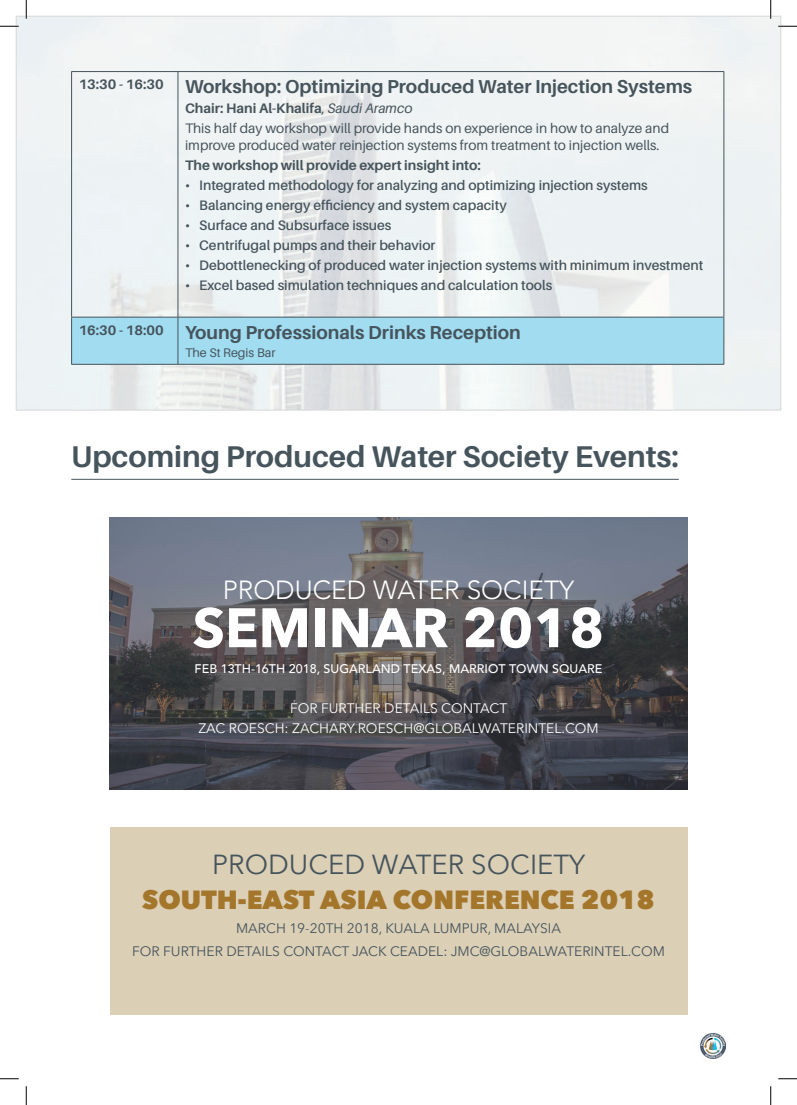
<style>
.page{position:relative;width:797px;height:1105px;background:#fff}
.page>*{position:absolute;margin:0;border:0;box-sizing:border-box;transform-origin:0 0}
.t1{font:700 55px "Avenir Next";color:#fff}
.t2{font:700 30px "Aileron";color:#46545c}
.t3{font:27.5px "Avenir Next";color:#46545c}
.t4{font:800 26.25px "Avenir Next";color:#a4762b}
.t5{font:300 26.25px "Avenir";color:#fff}
.t6{font:700 18.75px "Aileron";color:#46545c}
.t7{font:600 13.75px "Aileron";color:#46545c}
.t8{font:13.75px/20px "Aileron";color:#46545c}
.t9{font:13.75px/23.6px "Avenir Next";color:#46545c;text-align:center}
.t10{font:13.75px/20px "Avenir Next";color:#fff;text-align:center}
.t11{font:700 13.75px "Aileron";color:#46545c}
.t12{font:500 12.5px "Avenir";color:#fff}
.t13{font:12.5px "Aileron";color:#46545c}
.s1{font-weight:700}
.s2{font-style:italic}
</style>
<div class="page">
<svg style="left:16px;top:16px;width:765px;height:395px;fill:#edf3f3"></svg>
<div style="left:72px;top:318px;width:651px;height:46px;background:#a1dcf1"></div>
<hr style="left:71px;top:71px;width:107px;height:1px;background:#46545c">
<hr style="left:71px;top:72px;width:1px;height:245px;background:#46545c">
<hr style="left:178px;top:71px;width:546px;height:1px;background:#46545c">
<hr style="left:178px;top:72px;width:1px;height:245px;background:#46545c">
<hr style="left:723px;top:72px;width:1px;height:245px;background:#46545c">
<hr style="left:71px;top:317px;width:107px;height:1px;background:#46545c">
<hr style="left:71px;top:317px;width:1px;height:47px;background:#46545c">
<hr style="left:178px;top:317px;width:546px;height:1px;background:#46545c">
<hr style="left:178px;top:317px;width:1px;height:47px;background:#46545c">
<hr style="left:723px;top:317px;width:1px;height:47px;background:#46545c">
<hr style="left:71px;top:364px;width:107px;height:1px;background:#46545c">
<hr style="left:178px;top:364px;width:546px;height:1px;background:#46545c">
<img style="left:700px;top:1034px;width:25px;height:25px">
<hr style="left:71px;top:479px;width:607px;height:1px;background:#46545c">
<img style="left:110px;top:517px;width:577px;height:272px">
<div style="left:110px;top:827px;width:577px;height:188px;background:#dbcfb6"></div>
<svg style="left:0;top:25px;width:19px;height:2px"></svg>
<svg style="left:778px;top:25px;width:19px;height:2px"></svg>
<svg style="left:0;top:1078px;width:19px;height:1px"></svg>
<svg style="left:778px;top:1078px;width:19px;height:1px"></svg>
<svg style="left:25px;top:0;width:2px;height:19px"></svg>
<svg style="left:25px;top:1086px;width:2px;height:19px"></svg>
<svg style="left:770px;top:0;width:1px;height:19px"></svg>
<svg style="left:770px;top:1086px;width:1px;height:19px"></svg>
<h3 class="t6" style="left:79px;top:76px;width:615px"><sup>13:30</sup> <sup>-</sup> <sup>16:30</sup> Workshop: Optimizing Produced Water Injection Systems</h3>
<p class="t8" style="left:185px;top:99px;width:485px"><span class="s1">Chair: Hani Al-Khalifa</span>, <span class="s2">Saudi Aramco<br></span>This half day workshop will provide hands on experience in how to analyze and</p>
<p class="t8" style="left:185px;top:135px;width:476px">improve produced water reinjection systems from treatment to injection wells.</p>
<p class="t11" style="left:185px;top:157px;width:297px">The workshop will provide expert insight into:</p>
<p class="t7" style="left:185px;top:177px;width:464px">• Integrated methodology for analyzing and optimizing injection systems</p>
<p class="t7" style="left:185px;top:197px;width:323px">• Balancing energy efficiency and system capacity</p>
<p class="t7" style="left:185px;top:218px;width:208px">• Surface and Subsurface issues</p>
<p class="t7" style="left:185px;top:238px;width:252px">• Centrifugal pumps and their behavior</p>
<p class="t7" style="left:185px;top:258px;width:520px">• Debottlenecking of produced water injection systems with minimum investment</p>
<p class="t7" style="left:185px;top:278px;width:369px">• Excel based simulation techniques and calculation tools</p>
<h3 class="t6" style="left:79px;top:322px;width:443px"><sup>16:30</sup> <sup>-</sup> <sup>18:00</sup> Young Professionals Drinks Reception</h3>
<p class="t13" style="left:185px;top:346px;width:92px">The St Regis Bar</p>
<h2 class="t2" style="left:71px;top:440px;width:609px">Upcoming Produced Water Society Events:</h2>
<h3 class="t5" style="left:223px;top:574px;width:353px">PRODUCED WATER SOCIETY</h3>
<h1 class="t1" style="left:192px;top:580px;width:413px">SEMINAR 2018</h1>
<p class="t12" style="left:194px;top:658px;width:409px">FEB 13TH-16TH 2018, SUGARLAND TEXAS, MARRIOT TOWN SQUARE</p>
<p class="t10" style="left:198px;top:697px;width:402px">FOR FURTHER DETAILS CONTACT<br>ZAC ROESCH: ZACHARY.ROESCH@GLOBALWATERINTEL.COM</p>
<h3 class="t3" style="left:212px;top:841px;width:374px">PRODUCED WATER SOCIETY</h3>
<h3 class="t4" style="left:142px;top:884px;width:514px">SOUTH-EAST ASIA CONFERENCE 2018</h3>
<p class="t9" style="left:132px;top:916px;width:534px">MARCH 19-20TH 2018, KUALA LUMPUR, MALAYSIA<br>FOR FURTHER DETAILS CONTACT JACK CEADEL: JMC@GLOBALWATERINTEL.COM</p>
</div>
